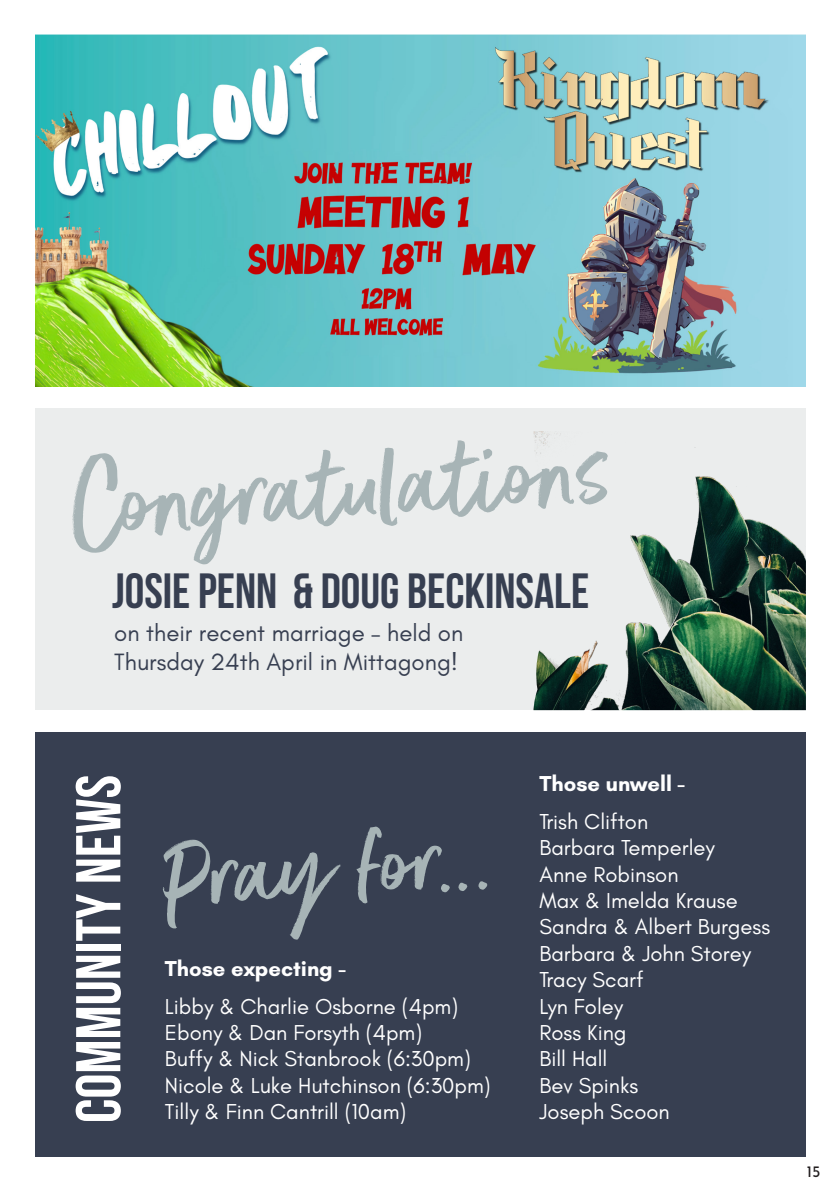
<style>
.page{position:relative;width:840px;height:1191px;background:#fff}
.page>*{position:absolute;margin:0;border:0;box-sizing:border-box;transform-origin:0 0}
.t1{font:132.8px "Better Times";color:#a7b4b6}
.t2{font:123.6px "Better Times";color:#a7b4b6}
.HEADING_1{font:63px "Bebas Neue";color:#fff}
.HEADING_1-2{font:49.4px "Bebas Neue";color:#373f51}
.HEADING_2{font:24px/28.8px "Glacial Indifference";color:#373f51}
.HEADING_2-2{font:22px/26.4px "Glacial Indifference";color:#fff}
.HEADING_2-3{font:700 22px "Glacial Indifference";color:#fff}
.t3{font:16px "Josefin Sans";color:#231f20}
</style>
<div class="page">
<div style="left:35px;top:732px;width:770px;height:425px;background:#373f51"></div>
<img style="left:35px;top:34px;width:770px;height:352px">
<div style="left:35px;top:408px;width:770px;height:302px;background:#ebeded"></div>
<img style="left:533px;top:431px;width:272px;height:279px">
<p class="t1" style="left:61px;top:434px;width:548px;rotate:-4deg">Congratulations</p>
<p class="HEADING_1-2" style="left:112px;top:563px;width:478px">JOSIE PENN &amp; DOUG BECKINSALE</p>
<p class="HEADING_2" style="left:114px;top:618px;width:350px">on their recent marriage – held on<br>Thursday 24th April in Mittagong!</p>
<p class="HEADING_1" style="left:64px;top:1123px;width:349px;rotate:-90deg">COMMUNITY NEWS</p>
<p class="HEADING_2-3" style="left:539px;top:770px;width:147px">Those unwell -</p>
<p class="HEADING_2-2" style="left:539px;top:808px;width:110px">Trish Clifton</p>
<p class="HEADING_2-2" style="left:539px;top:835px;width:177px">Barbara Temperley</p>
<p class="HEADING_2-2" style="left:539px;top:861px;width:140px">Anne Robinson</p>
<p class="HEADING_2-2" style="left:539px;top:887px;width:199px">Max &amp; Imelda Krause</p>
<p class="HEADING_2-2" style="left:539px;top:914px;width:232px">Sandra &amp; Albert Burgess</p>
<p class="HEADING_2-2" style="left:539px;top:940px;width:213px">Barbara &amp; John Storey</p>
<p class="HEADING_2-2" style="left:539px;top:967px;width:105px">Tracy Scarf</p>
<p class="HEADING_2-2" style="left:539px;top:993px;width:85px">Lyn Foley</p>
<p class="HEADING_2-2" style="left:539px;top:1019px;width:89px">Ross King</p>
<p class="HEADING_2-2" style="left:539px;top:1046px;width:132px">Bill Hall<br>Bev Spinks<br>Joseph Scoon</p>
<p class="t2" style="left:160px;top:812px;width:330px;rotate:-4deg">Pray for...</p>
<p class="HEADING_2-3" style="left:165px;top:954px;width:182px">Those expecting -</p>
<p class="HEADING_2-2" style="left:165px;top:993px;width:294px">Libby &amp; Charlie Osborne (4pm)</p>
<p class="HEADING_2-2" style="left:165px;top:1019px;width:259px">Ebony &amp; Dan Forsyth (4pm)</p>
<p class="HEADING_2-2" style="left:165px;top:1046px;width:307px">Buffy &amp; Nick Stanbrook (6:30pm)</p>
<p class="HEADING_2-2" style="left:165px;top:1072px;width:327px">Nicole &amp; Luke Hutchinson (6:30pm)</p>
<p class="HEADING_2-2" style="left:165px;top:1099px;width:243px">Tilly &amp; Finn Cantrill (10am)</p>
<p class="t3" style="left:806px;top:1158px;width:15px">15</p>
</div>
